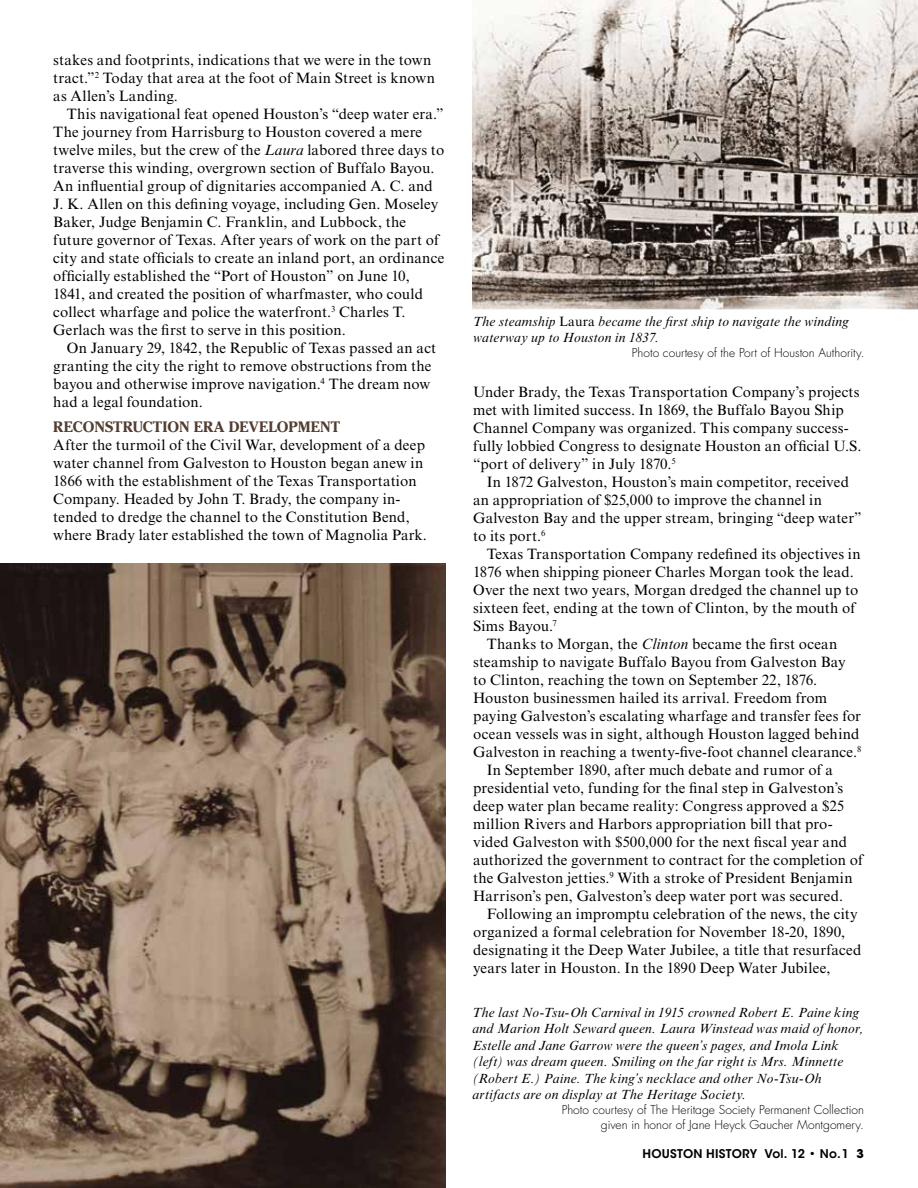
<style>
.page{position:relative;width:918px;height:1188px;background:#fff}
.page>*{position:absolute;margin:0;border:0;box-sizing:border-box;transform-origin:0 0}
.t1{font:15px/18px "Times New Roman MT Std";letter-spacing:.01em;color:#000}
.t2{font:700 15px "Cheltenham Std";letter-spacing:.01em;color:#523e31}
.t3{font:italic 13.5px/16.5px "Times New Roman MT Std";letter-spacing:.015em;color:#000}
.t4{font:300 12px/15px "Futura Std";letter-spacing:.005em;color:#000;text-align:right}
.t5{font:600 12px "ITC Avant Garde Std";letter-spacing:.02em;color:#000}
.s1{font-style:italic}
.s2{font-style:normal}
.s3{font-weight:700}
</style>
<div class="page">
<img style="left:0;top:564px;width:446px;height:624px">
<img style="left:472px;top:0;width:446px;height:309px">
<p class="t1" style="left:53px;top:51px;width:383px">stakes and footprints, indications that we were in the town tract.”<sup>2</sup> Today that area at the foot of Main Street is known as Allen’s Landing.</p>
<p class="t1" style="left:53px;top:105px;width:393px;text-indent:14px">This navigational feat opened Houston’s “deep water era.” The journey from Harrisburg to Houston covered a mere twelve miles, but the crew of the <span class="s1">Laura</span> labored three days to traverse this winding, overgrown section of Buffalo Bayou.<br>An influential group of dignitaries accompanied A. C. and J. K. Allen on this defining voyage, including Gen. Moseley Baker, Judge Benjamin C. Franklin, and Lubbock, the future governor of Texas. After years of work on the part of city and state officials to create an inland port, an ordinance officially established the “Port of Houston” on June 10, 1841, and created the position of wharfmaster, who could collect wharfage and police the waterfront.<sup>3</sup> Charles T.<br>Gerlach was the first to serve in this position.</p>
<p class="t1" style="left:53px;top:339px;width:384px;text-indent:14px">On January 29, 1842, the Republic of Texas passed an act granting the city the right to remove obstructions from the bayou and otherwise improve navigation.<sup>4</sup> The dream now had a legal foundation.</p>
<p class="t2" style="left:53px;top:417px;width:288px">RECONSTRUCTION ERA DEVELOPMENT</p>
<p class="t1" style="left:53px;top:436px;width:375px">After the turmoil of the Civil War, development of a deep water channel from Galveston to Houston began anew in 1866 with the establishment of the Texas Transportation Company. Headed by John T. Brady, the company in&shy;tended to dredge the channel to the Constitution Bend, where Brady later established the town of Magnolia Park.</p>
<p class="t3" style="left:473px;top:313px;width:377px">The steamship <span class="s2">Laura</span> became the first ship to navigate the winding waterway up to Houston in 1837.</p>
<p class="t4" style="left:632px;top:346px;width:234px">Photo courtesy of the Port of Houston Authority.</p>
<p class="t1" style="left:473px;top:383px;width:390px">Under Brady, the Texas Transportation Company’s projects met with limited success. In 1869, the Buffalo Bayou Ship Channel Company was organized. This company success&shy;fully lobbied Congress to designate Houston an official U.S. “port of delivery” in July 1870.<sup>5</sup></p>
<p class="t1" style="left:473px;top:473px;width:390px;text-indent:14px">In 1872 Galveston, Houston’s main competitor, received an appropriation of $25,000 to improve the channel in Galveston Bay and the upper stream, bringing “deep water” to its port.<sup>6</sup></p>
<p class="t1" style="left:487px;top:545px;width:375px">Texas Transportation Company redefined its objectives in</p>
<p class="t1" style="left:473px;top:563px;width:382px">1876 when shipping pioneer Charles Morgan took the lead.</p>
<p class="t1" style="left:473px;top:581px;width:387px">Over the next two years, Morgan dredged the channel up to</p>
<p class="t1" style="left:473px;top:599px;width:384px">sixteen feet, ending at the town of Clinton, by the mouth of</p>
<p class="t1" style="left:473px;top:617px;width:85px">Sims Bayou.<sup>7</sup></p>
<p class="t1" style="left:487px;top:635px;width:352px">Thanks to Morgan, the <span class="s1">Clinton</span> became the first ocean</p>
<p class="t1" style="left:473px;top:653px;width:374px">steamship to navigate Buffalo Bayou from Galveston Bay</p>
<p class="t1" style="left:473px;top:671px;width:346px">to Clinton, reaching the town on September 22, 1876.</p>
<p class="t1" style="left:473px;top:689px;width:356px">Houston businessmen hailed its arrival. Freedom from</p>
<p class="t1" style="left:473px;top:707px;width:389px">paying Galveston’s escalating wharfage and transfer fees for</p>
<p class="t1" style="left:473px;top:725px;width:388px">ocean vessels was in sight, although Houston lagged behind</p>
<p class="t1" style="left:473px;top:743px;width:390px">Galveston in reaching a twenty-five-foot channel clearance.<sup>8</sup></p>
<p class="t1" style="left:487px;top:761px;width:348px">In September 1890, after much debate and rumor of a</p>
<p class="t1" style="left:473px;top:779px;width:372px">presidential veto, funding for the final step in Galveston’s</p>
<p class="t1" style="left:473px;top:797px;width:373px">deep water plan became reality: Congress approved a $25</p>
<p class="t1" style="left:473px;top:815px;width:361px">million Rivers and Harbors appropriation bill that pro-</p>
<p class="t1" style="left:473px;top:833px;width:375px">vided Galveston with $500,000 for the next fiscal year and</p>
<p class="t1" style="left:473px;top:851px;width:391px">authorized the government to contract for the completion of</p>
<p class="t1" style="left:473px;top:869px;width:381px">the Galveston jetties.<sup>9</sup> With a stroke of President Benjamin</p>
<p class="t1" style="left:473px;top:887px;width:372px">Harrison’s pen, Galveston’s deep water port was secured.</p>
<p class="t1" style="left:487px;top:905px;width:372px">Following an impromptu celebration of the news, the city</p>
<p class="t1" style="left:473px;top:923px;width:374px">organized a formal celebration for November 18-20, 1890,</p>
<p class="t1" style="left:473px;top:941px;width:390px">designating it the Deep Water Jubilee, a title that resurfaced</p>
<p class="t1" style="left:473px;top:959px;width:359px">years later in Houston. In the 1890 Deep Water Jubilee,</p>
<p class="t3" style="left:472px;top:1004px;width:393px">The last No-Tsu-Oh Carnival in 1915 crowned Robert E. Paine king and Marion Holt Seward queen. Laura Winstead was maid of honor, Estelle and Jane Garrow were the queen’s pages, and Imola Link (left) was dream queen. Smiling on the far right is Mrs. Minnette (Robert E.) Paine. The king’s necklace and other No-Tsu-Oh artifacts are on display at The Heritage Society.</p>
<p class="t4" style="left:562px;top:1103px;width:304px">Photo courtesy of The Heritage Society Permanent Collection given in honor of Jane Heyck Gaucher Montgomery.</p>
<p class="t5" style="left:643px;top:1146px;width:223px">HOUSTON HISTORY Vol. 12 • No.1 <span class="s3">3</span></p>
</div>
